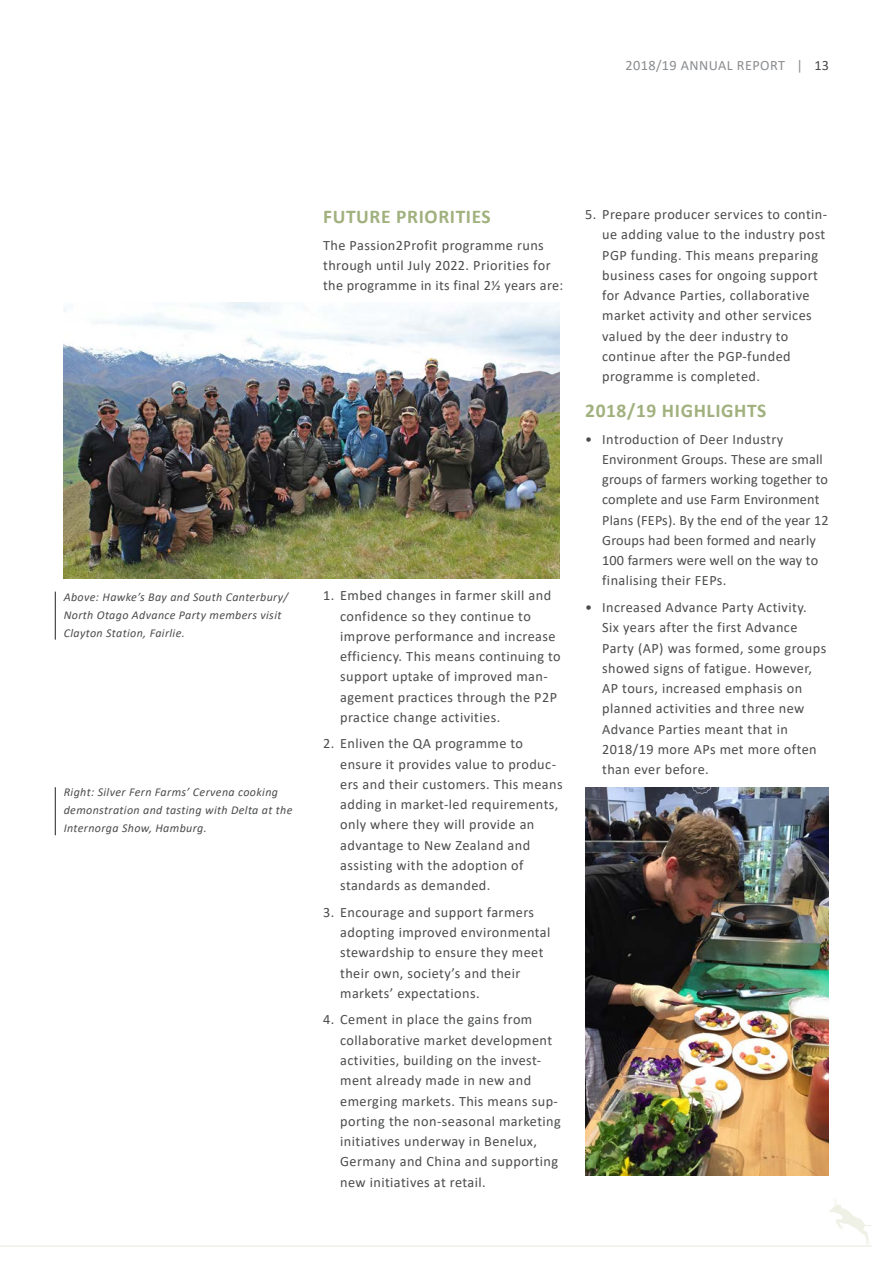
<style>
.page{position:relative;width:893px;height:1263px;background:#fff}
.page>*{position:absolute;margin:0;border:0;box-sizing:border-box;transform-origin:0 0}
.Page_sub_headings{font:700 19.5px "Calibri";letter-spacing:.03em;color:#a1b17e}
.Body{font:14.25px/20.2px "Calibri";letter-spacing:.03em;color:#4b4c4d}
.Body-2{font:14.25px/20.2px "Calibri";letter-spacing:.01em;color:#4b4c4d}
.t1{font:14.25px "Calibri";letter-spacing:.03em;color:#8a8c8f}
.Captions{font:italic 12px/18px "Calibri";letter-spacing:.03em;color:#4b4c4d}
.s1{color:#4b4c4d}
</style>
<div class="page">
<img style="left:64px;top:302px;width:496px;height:276px">
<img style="left:585px;top:787px;width:243px;height:388px">
<hr style="left:55px;top:592px;width:1px;height:48px;background:#231f20">
<hr style="left:55px;top:787px;width:1px;height:48px;background:#231f20">
<hr style="left:0;top:1245px;width:872px;height:2px;background:#eff0e6">
<svg style="left:829px;top:1199px;width:42px;height:46px"></svg>
<p class="t1" style="left:625px;top:56px;width:205px">2018/19 ANNUAL REPORT | <span class="s1">13</span></p>
<p class="Captions" style="left:64px;top:587px;width:226px">Above: Hawke’s Bay and South Canterbury/<br>North Otago Advance Party members visit<br>Clayton Station, Fairlie.</p>
<p class="Captions" style="left:64px;top:783px;width:230px">Right: Silver Fern Farms’ Cervena cooking demonstration and tasting with Delta at the<br>Internorga Show, Hamburg.</p>
<p class="Page_sub_headings" style="left:323px;top:203px;width:169px">FUTURE PRIORITIES</p>
<p class="Body" style="left:323px;top:234px;width:242px">The Passion2Profit programme runs through until July 2022. Priorities for the programme in its final 2½ years are:</p>
<p class="Body" style="left:340px;top:585px;width:222px;text-indent:-17px">1. Embed changes in farmer skill and confidence so they continue to improve performance and increase efficiency. This means continuing to support uptake of improved man&shy;agement practices through the P2P practice change activities.</p>
<p class="Body" style="left:340px;top:733px;width:224px;text-indent:-17px">2. Enliven the QA programme to ensure it provides value to produc&shy;ers and their customers. This means adding in market-led requirements, only where they will provide an advantage to New Zealand and assisting with the adoption of standards as demanded.</p>
<p class="Body" style="left:340px;top:902px;width:212px;text-indent:-17px">3. Encourage and support farmers adopting improved environmental stewardship to ensure they meet their own, society’s and their markets’ expectations.</p>
<p class="Body" style="left:340px;top:1009px;width:222px;text-indent:-17px">4. Cement in place the gains from collaborative market development activities, building on the invest&shy;ment already made in new and emerging markets. This means sup&shy;porting the non-seasonal marketing initiatives underway in Benelux,<br>Germany and China and supporting new initiatives at retail.</p>
<p class="Body" style="left:602px;top:204px;width:227px;text-indent:-17px">5. Prepare producer services to contin&shy;ue adding value to the industry post PGP funding. This means preparing business cases for ongoing support for Advance Parties, collaborative market activity and other services valued by the deer industry to continue after the PGP-funded programme is completed.</p>
<p class="Page_sub_headings" style="left:585px;top:397px;width:183px">2018/19 HIGHLIGHTS</p>
<p class="Body-2" style="left:602px;top:428px;width:228px;text-indent:-17px">• Introduction of Deer Industry Environment Groups. These are small groups of farmers working together to complete and use Farm Environment Plans (FEPs). By the end of the year 12<br>Groups had been formed and nearly 100 farmers were well on the way to finalising their FEPs.</p>
<p class="Body" style="left:602px;top:597px;width:226px;text-indent:-17px">• Increased Advance Party Activity.<br>Six years after the first Advance<br>Party (AP) was formed, some groups showed signs of fatigue. However,<br>AP tours, increased emphasis on planned activities and three new<br>Advance Parties meant that in<br>2018/19 more APs met more often than ever before.</p>
</div>
